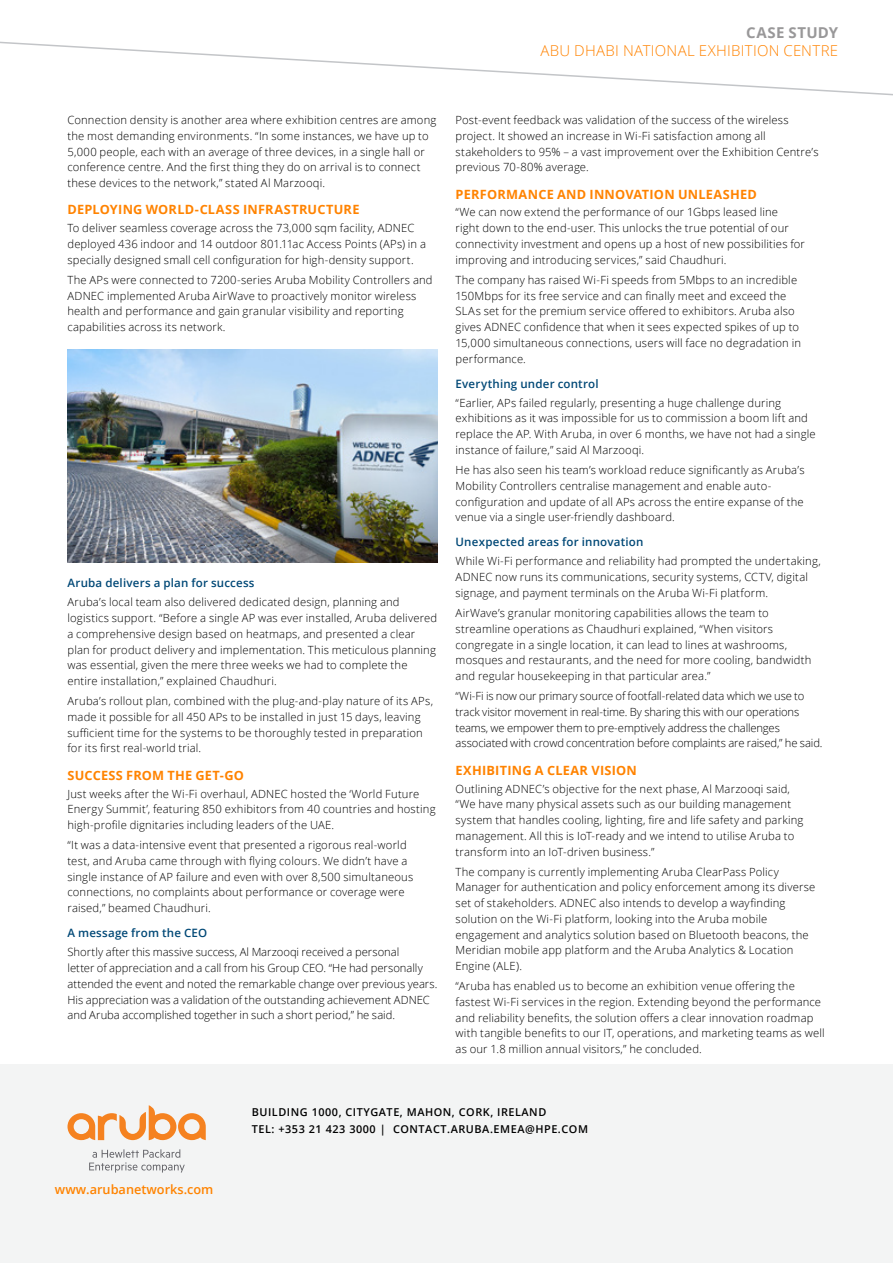
<style>
.page{position:relative;width:893px;height:1263px;background:#fff}
.page>*{position:absolute;margin:0;border:0;box-sizing:border-box;transform-origin:0 0}
.t1{font:300 15px "Open Sans";letter-spacing:.015em;color:#ff8300}
.t2{font:700 15px "Open Sans";letter-spacing:.02em;color:#999899}
.t3{font:700 12.75px "Open Sans";letter-spacing:.015em;color:#ff8300}
.t4{font:600 12.75px "Open Sans";color:#ff8300}
.t5{font:600 11.55px "Open Sans";letter-spacing:.015em;color:#004876}
.t6{font:300 11.25px/15.8px "Open Sans";letter-spacing:.015em;color:#000}
.t7{font:300 11.25px/15.8px "Open Sans";letter-spacing:-.01em;color:#000}
.t8{font:600 10.8px/17.2px "Open Sans";letter-spacing:.05em;color:#000}
</style>
<div class="page">
<div style="left:0;top:1065px;width:893px;height:198px;background:#f3f4f4"></div>
<svg style="left:89px;top:1149px;width:96px;height:23px"></svg>
<svg style="left:67px;top:1105px;width:139px;height:35px"></svg>
<svg style="left:0;top:41px;width:893px;height:55px"></svg>
<img style="left:68px;top:349px;width:369px;height:213px">
<h1 class="t2" style="left:746px;top:22px;width:93px">CASE STUDY</h1>
<h1 class="t1" style="left:540px;top:41px;width:299px">ABU DHABI NATIONAL EXHIBITION CENTRE</h1>
<p class="t6" style="left:68px;top:112px;width:370px">Connection density is another area where exhibition centres are among the most demanding environments. “In some instances, we have up to 5,000 people, each with an average of three devices, in a single hall or conference centre. And the first thing they do on arrival is to connect these devices to the network,” stated Al Marzooqi.</p>
<p class="t3" style="left:68px;top:201px;width:293px">DEPLOYING WORLD-CLASS INFRASTRUCTURE</p>
<p class="t6" style="left:68px;top:220px;width:360px">To deliver seamless coverage across the 73,000 sqm facility, ADNEC deployed 436 indoor and 14 outdoor 801.11ac Access Points (APs) in a specially designed small cell configuration for high-density support.</p>
<p class="t6" style="left:68px;top:272px;width:367px">The APs were connected to 7200-series Aruba Mobility Controllers and ADNEC implemented Aruba AirWave to proactively monitor wireless health and performance and gain granular visibility and reporting capabilities across its network.</p>
<p class="t5" style="left:68px;top:575px;width:189px">Aruba delivers a plan for success</p>
<p class="t6" style="left:68px;top:594px;width:371px">Aruba’s local team also delivered dedicated design, planning and logistics support. “Before a single AP was ever installed, Aruba delivered a comprehensive design based on heatmaps, and presented a clear plan for product delivery and implementation. This meticulous planning was essential, given the mere three weeks we had to complete the entire installation,” explained Chaudhuri.</p>
<p class="t6" style="left:68px;top:693px;width:367px">Aruba’s rollout plan, combined with the plug-and-play nature of its APs, made it possible for all 450 APs to be installed in just 15 days, leaving sufficient time for the systems to be thoroughly tested in preparation for its first real-world trial.</p>
<p class="t3" style="left:68px;top:766px;width:178px">SUCCESS FROM THE GET-GO</p>
<p class="t6" style="left:68px;top:785px;width:370px">Just weeks after the Wi-Fi overhaul, ADNEC hosted the ‘World Future<br>Energy Summit’, featuring 850 exhibitors from 40 countries and hosting high-profile dignitaries including leaders of the UAE.</p>
<p class="t6" style="left:68px;top:837px;width:347px">“It was a data-intensive event that presented a rigorous real-world test, and Aruba came through with flying colours. We didn’t have a single instance of AP failure and even with over 8,500 simultaneous connections, no complaints about performance or coverage were raised,” beamed Chaudhuri.</p>
<p class="t5" style="left:68px;top:925px;width:141px">A message from the CEO</p>
<p class="t6" style="left:68px;top:944px;width:371px">Shortly after this massive success, Al Marzooqi received a personal<br>letter of appreciation and a call from his Group CEO. “He had personally attended the event and noted the remarkable change over previous years.<br>His appreciation was a validation of the outstanding achievement ADNEC and Aruba accomplished together in such a short period,” he said.</p>
<p class="t6" style="left:456px;top:112px;width:364px">Post-event feedback was validation of the success of the wireless project. It showed an increase in Wi-Fi satisfaction among all stakeholders to 95% – a vast improvement over the Exhibition Centre’s previous 70-80% average.</p>
<p class="t3" style="left:456px;top:185px;width:303px">PERFORMANCE AND INNOVATION UNLEASHED</p>
<p class="t6" style="left:456px;top:204px;width:351px">“We can now extend the performance of our 1Gbps leased line<br>right down to the end-user. This unlocks the true potential of our connectivity investment and opens up a host of new possibilities for improving and introducing services,” said Chaudhuri.</p>
<p class="t6" style="left:456px;top:272px;width:347px">The company has raised Wi-Fi speeds from 5Mbps to an incredible 150Mbps for its free service and can finally meet and exceed the SLAs set for the premium service offered to exhibitors. Aruba also gives ADNEC confidence that when it sees expected spikes of up to 15,000 simultaneous connections, users will face no degradation in performance.</p>
<p class="t5" style="left:456px;top:376px;width:145px">Everything under control</p>
<p class="t6" style="left:456px;top:394px;width:362px">“Earlier, APs failed regularly, presenting a huge challenge during exhibitions as it was impossible for us to commission a boom lift and replace the AP. With Aruba, in over 6 months, we have not had a single instance of failure,” said Al Marzooqi.</p>
<p class="t6" style="left:456px;top:462px;width:351px">He has also seen his team’s workload reduce significantly as Aruba’s Mobility Controllers centralise management and enable auto&shy;configuration and update of all APs across the entire expanse of the venue via a single user-friendly dashboard.</p>
<p class="t5" style="left:456px;top:534px;width:189px">Unexpected areas for innovation</p>
<p class="t6" style="left:456px;top:553px;width:367px">While Wi-Fi performance and reliability had prompted the undertaking,<br>ADNEC now runs its communications, security systems, CCTV, digital signage, and payment terminals on the Aruba Wi-Fi platform.</p>
<p class="t6" style="left:456px;top:605px;width:357px">AirWave’s granular monitoring capabilities allows the team to streamline operations as Chaudhuri explained, “When visitors congregate in a single location, it can lead to lines at washrooms, mosques and restaurants, and the need for more cooling, bandwidth and regular housekeeping in that particular area.”</p>
<p class="t7" style="left:456px;top:688px;width:368px">“Wi-Fi is now our primary source of footfall-related data which we use to track visitor movement in real-time. By sharing this with our operations teams, we empower them to pre-emptively address the challenges associated with crowd concentration before complaints are raised,” he said.</p>
<p class="t3" style="left:456px;top:761px;width:183px">EXHIBITING A CLEAR VISION</p>
<p class="t6" style="left:456px;top:780px;width:349px">Outlining ADNEC’s objective for the next phase, Al Marzooqi said, “We have many physical assets such as our building management system that handles cooling, lighting, fire and life safety and parking management. All this is IoT-ready and we intend to utilise Aruba to transform into an IoT-driven business.”</p>
<p class="t6" style="left:456px;top:863px;width:361px">The company is currently implementing Aruba ClearPass Policy Manager for authentication and policy enforcement among its diverse set of stakeholders. ADNEC also intends to develop a wayfinding solution on the Wi-Fi platform, looking into the Aruba mobile engagement and analytics solution based on Bluetooth beacons, the Meridian mobile app platform and the Aruba Analytics &amp; Location Engine (ALE).</p>
<p class="t6" style="left:456px;top:978px;width:370px">“Aruba has enabled us to become an exhibition venue offering the fastest Wi-Fi services in the region. Extending beyond the performance and reliability benefits, the solution offers a clear innovation roadmap with tangible benefits to our IT, operations, and marketing teams as well as our 1.8 million annual visitors,” he concluded.</p>
<p class="t4" style="left:55px;top:1180px;width:160px">www.arubanetworks.com</p>
<p class="t8" style="left:252px;top:1103px;width:338px">BUILDING 1000, CITYGATE, MAHON, CORK, IRELAND<br>TEL: +353 21 423 3000 | CONTACT.ARUBA.EMEA@HPE.COM</p>
</div>
